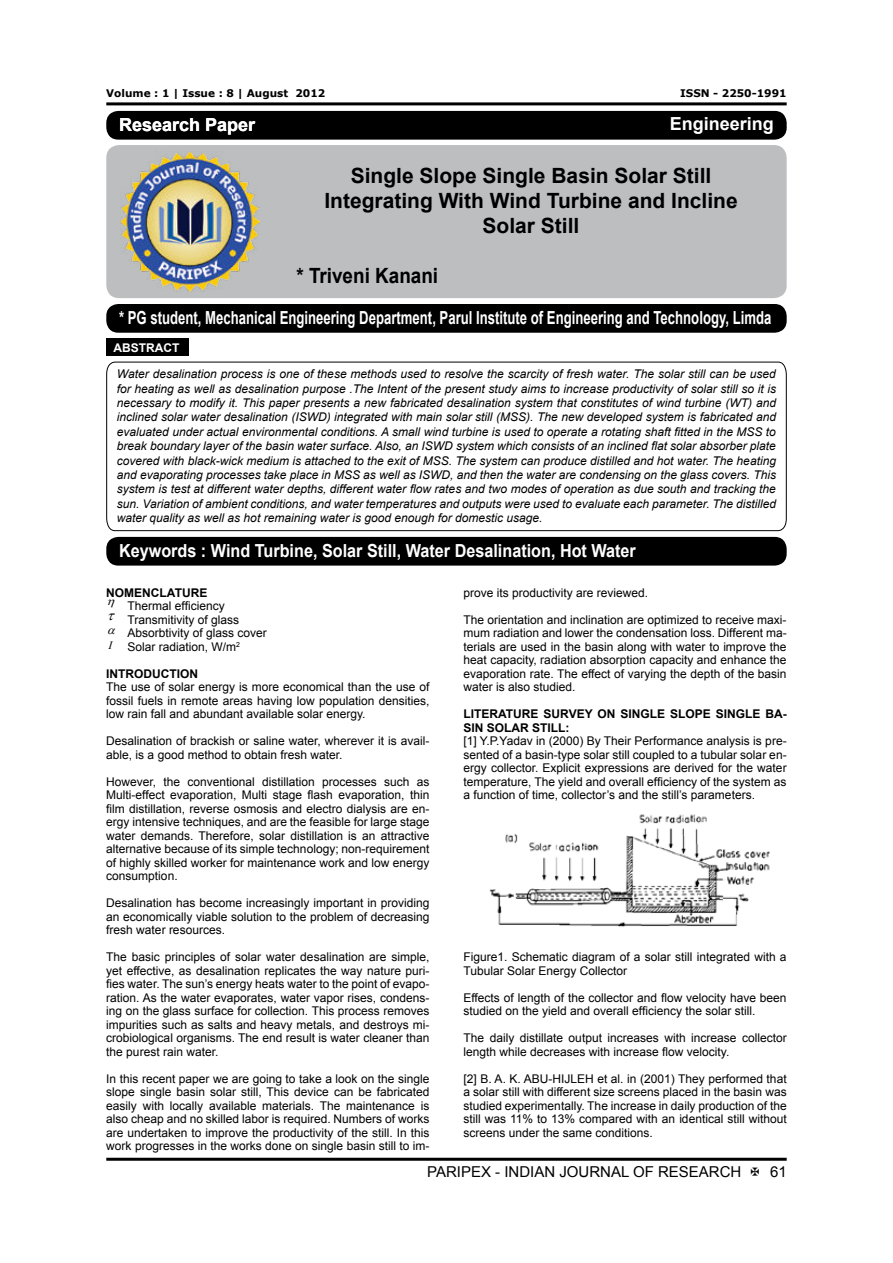
<style>
.page{position:relative;width:893px;height:1263px;background:#fff}
.page>*{position:absolute;margin:0;border:0;box-sizing:border-box;transform-origin:0 0}
.t1{font:700 21px/25.2px "Arial";color:#000;text-align:center}
.t2{font:700 21px "Arial";color:#000;scale:.9 1}
.t3{font:700 18px "Arial";color:#fff;scale:.73 1}
.t4{font:700 18px "Arial";color:#fff;scale:.9 1}
.t5{font:700 18px "Arial";color:#fff}
.t6{font:15px "Arial";color:#000}
.t7{font:12px/13.5px "Arial";color:#000;text-align:justify}
.t8{font:italic 12px/14.4px "Arial";color:#000;text-align:justify}
.t9{font:700 12px/13.5px "Arial";color:#000}
.t10{font:700 12px "Arial";color:#fff}
.t11{font:italic 11.1px "Times New Roman";color:#000;scale:1.05 1}
.t12{font:700 10.5px "Verdana";color:#000}
</style>
<div class="page">
<hr style="left:106px;top:102px;width:681px;height:3px;background:#000">
<hr style="left:106px;top:1158px;width:681px;height:3px;background:#000">
<div style="left:106px;top:145px;width:681px;height:153px;background:#bcbec0;border-radius:13px"></div>
<div style="left:106px;top:111px;width:681px;height:29px;background:#000;border-radius:12px"></div>
<img style="left:120px;top:152px;width:140px;height:139px">
<div style="left:106px;top:537px;width:681px;height:29px;background:#000;border-radius:12px"></div>
<div style="left:106px;top:304px;width:681px;height:29px;background:#000;border-radius:12px"></div>
<div style="left:106px;top:339px;width:82px;height:17px;background:#000"></div>
<svg style="left:106px;top:361px;width:681px;height:170px"></svg>
<img style="left:489px;top:814px;width:281px;height:113px">
<p class="t12" style="left:106px;top:89px;width:221px">Volume : 1 | Issue : 8 | August 2012</p>
<p class="t12" style="left:680px;top:89px;width:108px">ISSN - 2250-1991</p>
<h2 class="t5" style="left:119px;top:118px;width:138px">Research Paper</h2>
<h2 class="t5" style="left:670px;top:117px;width:106px">Engineering</h2>
<h1 class="t1" style="left:324px;top:165px;width:415px">Single Slope Single Basin Solar Still<br>Integrating With Wind Turbine and Incline<br>Solar Still</h1>
<h1 class="t2" style="left:296px;top:268px;width:159px">* Triveni Kanani</h1>
<h2 class="t3" style="left:119px;top:311px;width:895px">* PG student, Mechanical Engineering Department, Parul Institute of Engineering and Technology, Limda</h2>
<p class="t10" style="left:113px;top:343px;width:67px">ABSTRACT</p>
<p class="t8" style="left:117px;top:368px;width:661px">Water desalination process is one of these methods used to resolve the scarcity of fresh water. The solar still can be used for heating as well as desalination purpose .The Intent of the present study aims to increase productivity of solar still so it is necessary to modify it. This paper presents a new fabricated desalination system that constitutes of wind turbine (WT) and inclined solar water desalination (ISWD) integrated with main solar still (MSS). The new developed system is fabricated and evaluated under actual environmental conditions. A small wind turbine is used to operate a rotating shaft fitted in the MSS to break boundary layer of the basin water surface. Also, an ISWD system which consists of an inclined flat solar absorber plate covered with black-wick medium is attached to the exit of MSS. The system can produce distilled and hot water. The heating and evaporating processes take place in MSS as well as ISWD, and then the water are condensing on the glass covers. This system is test at different water depths, different water flow rates and two modes of operation as due south and tracking the sun. Variation of ambient conditions, and water temperatures and outputs were used to evaluate each parameter. The distilled water quality as well as hot remaining water is good enough for domestic usage.</p>
<h2 class="t4" style="left:119px;top:544px;width:576px">Keywords : Wind Turbine, Solar Still, Water Desalination, Hot Water</h2>
<p class="t9" style="left:106px;top:587px;width:103px">NOMENCLATURE</p>
<p class="t7" style="left:128px;top:599px;width:141px;text-align:left">Thermal efficiency<br>Transmitivity of glass<br>Absorbtivity of glass cover</p>
<p class="t11" style="left:108px;top:638px;width:5px">I</p>
<p class="t7" style="left:128px;top:641px;width:114px">Solar radiation, W/m<sup>2</sup></p>
<p class="t9" style="left:106px;top:668px;width:93px">INTRODUCTION</p>
<p class="t7" style="left:106px;top:681px;width:325px">The use of solar energy is more economical than the use of fossil fuels in remote areas having low population densities, low rain fall and abundant available solar energy.</p>
<p class="t7" style="left:106px;top:734px;width:325px">Desalination of brackish or saline water, wherever it is avail&shy;able, is a good method to obtain fresh water.</p>
<p class="t7" style="left:106px;top:775px;width:325px">However, the conventional distillation processes such as Multi-effect evaporation, Multi stage flash evaporation, thin film distillation, reverse osmosis and electro dialysis are en&shy;ergy intensive techniques, and are the feasible for large stage water demands. Therefore, solar distillation is an attractive alternative because of its simple technology; non-requirement of highly skilled worker for maintenance work and low energy consumption.</p>
<p class="t7" style="left:106px;top:896px;width:325px">Desalination has become increasingly important in providing an economically viable solution to the problem of decreasing fresh water resources.</p>
<p class="t7" style="left:106px;top:951px;width:325px">The basic principles of solar water desalination are simple, yet effective, as desalination replicates the way nature puri&shy;fies water. The sun’s energy heats water to the point of evapo&shy;ration. As the water evaporates, water vapor rises, condens&shy;ing on the glass surface for collection. This process removes impurities such as salts and heavy metals, and destroys mi&shy;crobiological organisms. The end result is water cleaner than the purest rain water.</p>
<p class="t7" style="left:106px;top:1072px;width:325px">In this recent paper we are going to take a look on the single slope single basin solar still, This device can be fabricated easily with locally available materials. The maintenance is also cheap and no skilled labor is required. Numbers of works are undertaken to improve the productivity of the still. In this work progresses in the works done on single basin still to im-</p>
<p class="t7" style="left:463px;top:586px;width:186px">prove its productivity are reviewed.</p>
<p class="t7" style="left:463px;top:613px;width:325px">The orientation and inclination are optimized to receive maxi&shy;mum radiation and lower the condensation loss. Different ma&shy;terials are used in the basin along with water to improve the heat capacity, radiation absorption capacity and enhance the evaporation rate. The effect of varying the depth of the basin water is also studied.</p>
<p class="t9" style="left:463px;top:708px;width:325px">LITERATURE SURVEY ON SINGLE SLOPE SINGLE BA-<br>SIN SOLAR STILL:</p>
<p class="t7" style="left:463px;top:734px;width:325px">[1] Y.P.Yadav in (2000) By Their Performance analysis is pre&shy;sented of a basin-type solar still coupled to a tubular solar en&shy;ergy collector. Explicit expressions are derived for the water temperature, The yield and overall efficiency of the system as a function of time, collector’s and the still’s parameters.</p>
<p class="t7" style="left:463px;top:951px;width:325px">Figure1. Schematic diagram of a solar still integrated with a<br>Tubular Solar Energy Collector</p>
<p class="t7" style="left:463px;top:991px;width:325px">Effects of length of the collector and flow velocity have been studied on the yield and overall efficiency the solar still.</p>
<p class="t7" style="left:463px;top:1032px;width:325px">The daily distillate output increases with increase collector length while decreases with increase flow velocity.</p>
<p class="t7" style="left:463px;top:1072px;width:325px">[2] B. A. K. ABU-HIJLEH et al. in (2001) They performed that a solar still with different size screens placed in the basin was studied experimentally. The increase in daily production of the still was 11% to 13% compared with an identical still without screens under the same conditions.</p>
<p class="t6" style="left:427px;top:1162px;width:316px">PARIPEX - INDIAN JOURNAL OF RESEARCH</p>
<p class="t6" style="left:770px;top:1166px;width:18px">61</p>
</div>
